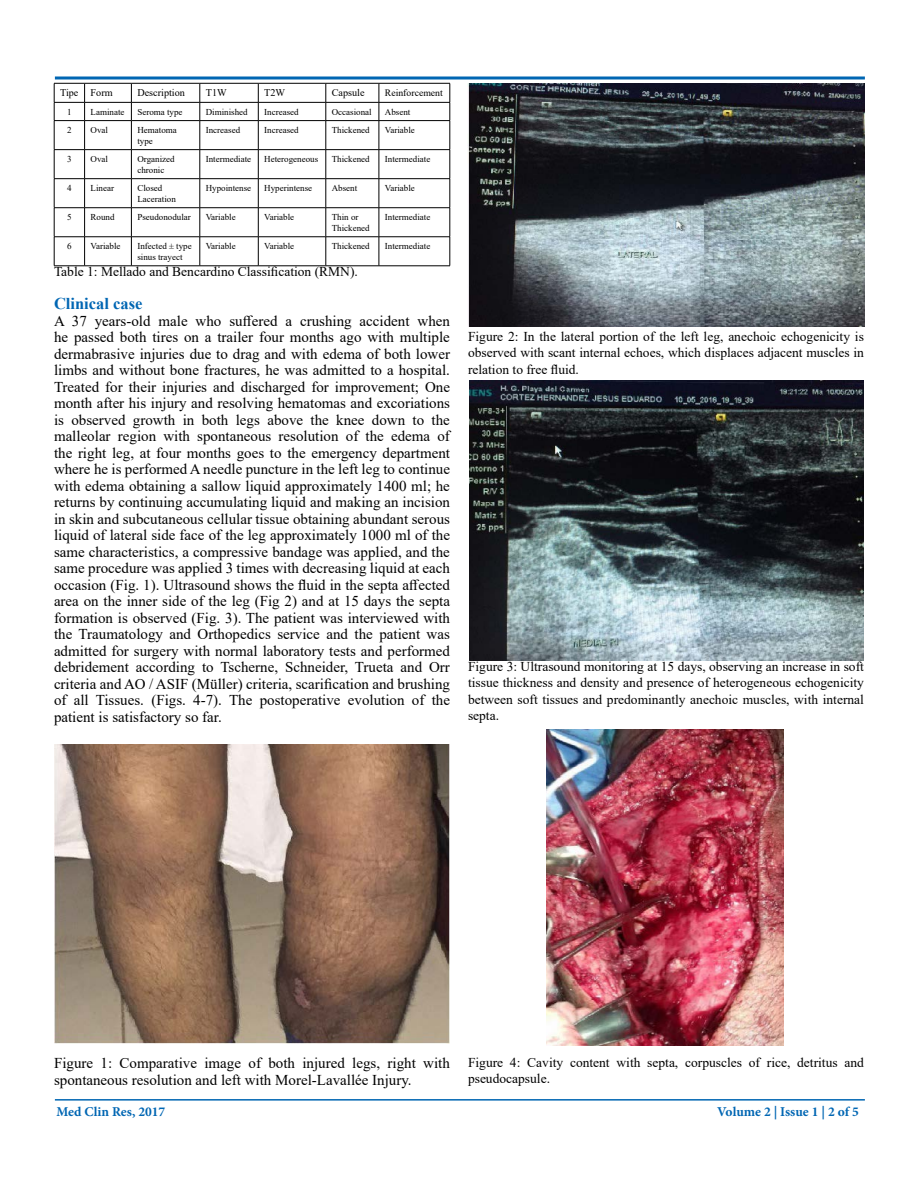
<style>
.page{position:relative;width:918px;height:1188px;background:#fff}
.page>*{position:absolute;margin:0;border:0;box-sizing:border-box;transform-origin:0 0}
.t1{font:700 16.5px "Times New Roman";color:#0066b3}
.t2{font:15px/16.5px "Times New Roman";color:#000;text-align:justify}
.t3{font:13.5px/16.5px "Times New Roman";color:#000;text-align:justify}
.t4{font:700 13.5px "Minion Pro";color:#0066b3}
.t5{font:10.2px "Times New Roman";color:#000}
.t6{font:9.75px "Times New Roman";color:#000}
.t7{font:9px/10.8px "Times New Roman";color:#000}
</style>
<div class="page">
<hr style="left:55px;top:1099px;width:810px;height:2px;background:#0066b3">
<svg style="left:54px;top:76px;width:811px;height:190px"></svg>
<hr style="left:54px;top:266px;width:31px;height:1px;background:#000">
<hr style="left:85px;top:266px;width:46px;height:1px;background:#000">
<hr style="left:131px;top:266px;width:69px;height:1px;background:#000">
<hr style="left:200px;top:266px;width:58px;height:1px;background:#000">
<hr style="left:258px;top:266px;width:68px;height:1px;background:#000">
<hr style="left:326px;top:266px;width:53px;height:1px;background:#000">
<hr style="left:379px;top:266px;width:71px;height:1px;background:#000">
<img style="left:54px;top:744px;width:395px;height:299px">
<img style="left:467px;top:83px;width:398px;height:243px">
<img style="left:469px;top:380px;width:395px;height:280px">
<img style="left:546px;top:729px;width:238px;height:317px">
<p class="t5" style="left:60px;top:86px;width:54px">Tipe Form</p>
<p class="t5" style="left:137px;top:86px;width:49px">Description</p>
<p class="t5" style="left:206px;top:86px;width:22px">T1W</p>
<p class="t5" style="left:264px;top:86px;width:22px">T2W</p>
<p class="t5" style="left:332px;top:86px;width:34px">Capsule</p>
<p class="t6" style="left:385px;top:86px;width:59px">Reinforcement</p>
<p class="t7" style="left:67px;top:106px;width:6px">1</p>
<p class="t7" style="left:91px;top:106px;width:35px">Laminate</p>
<p class="t7" style="left:137px;top:106px;width:47px">Seroma type</p>
<p class="t7" style="left:206px;top:106px;width:44px">Diminished</p>
<p class="t7" style="left:264px;top:106px;width:36px">Increased</p>
<p class="t7" style="left:332px;top:106px;width:41px">Occasional</p>
<p class="t7" style="left:385px;top:106px;width:27px">Absent</p>
<p class="t7" style="left:67px;top:124px;width:6px">2</p>
<p class="t7" style="left:91px;top:124px;width:19px">Oval</p>
<p class="t7" style="left:137px;top:124px;width:41px">Hematoma type</p>
<p class="t7" style="left:206px;top:124px;width:36px">Increased</p>
<p class="t7" style="left:264px;top:124px;width:36px">Increased</p>
<p class="t7" style="left:332px;top:124px;width:39px">Thickened</p>
<p class="t7" style="left:385px;top:124px;width:31px">Variable</p>
<p class="t7" style="left:67px;top:153px;width:6px">3</p>
<p class="t7" style="left:91px;top:153px;width:19px">Oval</p>
<p class="t7" style="left:137px;top:153px;width:39px">Organized chronic</p>
<p class="t7" style="left:206px;top:153px;width:47px">Intermediate</p>
<p class="t7" style="left:264px;top:153px;width:55px">Heterogeneous</p>
<p class="t7" style="left:332px;top:153px;width:39px">Thickened</p>
<p class="t7" style="left:385px;top:153px;width:47px">Intermediate</p>
<p class="t7" style="left:67px;top:182px;width:6px">4</p>
<p class="t7" style="left:91px;top:182px;width:25px">Linear</p>
<p class="t7" style="left:137px;top:182px;width:40px">Closed<br>Laceration</p>
<p class="t7" style="left:206px;top:182px;width:47px">Hypointense</p>
<p class="t7" style="left:264px;top:182px;width:49px">Hyperintense</p>
<p class="t7" style="left:332px;top:182px;width:27px">Absent</p>
<p class="t7" style="left:385px;top:182px;width:31px">Variable</p>
<p class="t7" style="left:67px;top:211px;width:6px">5</p>
<p class="t7" style="left:91px;top:211px;width:26px">Round</p>
<p class="t7" style="left:137px;top:211px;width:55px">Pseudonodular</p>
<p class="t7" style="left:206px;top:211px;width:31px">Variable</p>
<p class="t7" style="left:264px;top:211px;width:31px">Variable</p>
<p class="t7" style="left:332px;top:211px;width:39px">Thin or<br>Thickened</p>
<p class="t7" style="left:385px;top:211px;width:47px">Intermediate</p>
<p class="t7" style="left:67px;top:240px;width:6px">6</p>
<p class="t7" style="left:91px;top:240px;width:31px">Variable</p>
<p class="t7" style="left:137px;top:240px;width:56px">Infected ± type sinus trayect</p>
<p class="t7" style="left:206px;top:240px;width:31px">Variable</p>
<p class="t7" style="left:264px;top:240px;width:31px">Variable</p>
<p class="t7" style="left:332px;top:240px;width:39px">Thickened</p>
<p class="t7" style="left:385px;top:240px;width:47px">Intermediate</p>
<p class="t3" style="left:54px;top:263px;width:305px">Table 1: Mellado and Bencardino Classification (RMN).</p>
<p class="t1" style="left:54px;top:292px;width:90px">Clinical case</p>
<p class="t2" style="left:54px;top:312px;width:398px">A 37 years-old male who suffered a crushing accident when he passed both tires on a trailer four months ago with multiple dermabrasive injuries due to drag and with edema of both lower limbs and without bone fractures, he was admitted to a hospital.<br>Treated for their injuries and discharged for improvement; One month after his injury and resolving hematomas and excoriations is observed growth in both legs above the knee down to the malleolar region with spontaneous resolution of the edema of the right leg, at four months goes to the emergency department where he is performed A needle puncture in the left leg to continue with edema obtaining a sallow liquid approximately 1400 ml; he returns by continuing accumulating liquid and making an incision in skin and subcutaneous cellular tissue obtaining abundant serous liquid of lateral side face of the leg approximately 1000 ml of the same characteristics, a compressive bandage was applied, and the same procedure was applied 3 times with decreasing liquid at each occasion (Fig. 1). Ultrasound shows the fluid in the septa affected area on the inner side of the leg (Fig 2) and at 15 days the septa formation is observed (Fig. 3). The patient was interviewed with the Traumatology and Orthopedics service and the patient was admitted for surgery with normal laboratory tests and performed debridement according to Tscherne, Schneider, Trueta and Orr criteria and AO / ASIF (Müller) criteria, scarification and brushing of all Tissues. (Figs. 4-7). The postoperative evolution of the patient is satisfactory so far.</p>
<p class="t3" style="left:468px;top:328px;width:397px">Figure 2: In the lateral portion of the left leg, anechoic echogenicity is observed with scant internal echoes, which displaces adjacent muscles in relation to free fluid.</p>
<p class="t3" style="left:468px;top:658px;width:398px">Figure 3: Ultrasound monitoring at 15 days, observing an increase in soft tissue thickness and density and presence of heterogeneous echogenicity between soft tissues and predominantly anechoic muscles, with internal septa.</p>
<p class="t2" style="left:54px;top:1055px;width:397px">Figure 1: Comparative image of both injured legs, right with spontaneous resolution and left with Morel-Lavallée Injury.</p>
<p class="t3" style="left:468px;top:1054px;width:397px">Figure 4: Cavity content with septa, corpuscles of rice, detritus and pseudocapsule.</p>
<p class="t4" style="left:56px;top:1102px;width:110px">Med Clin Res, 2017</p>
<p class="t4" style="left:717px;top:1102px;width:143px">Volume 2 | Issue 1 | 2 of 5</p>
</div>
